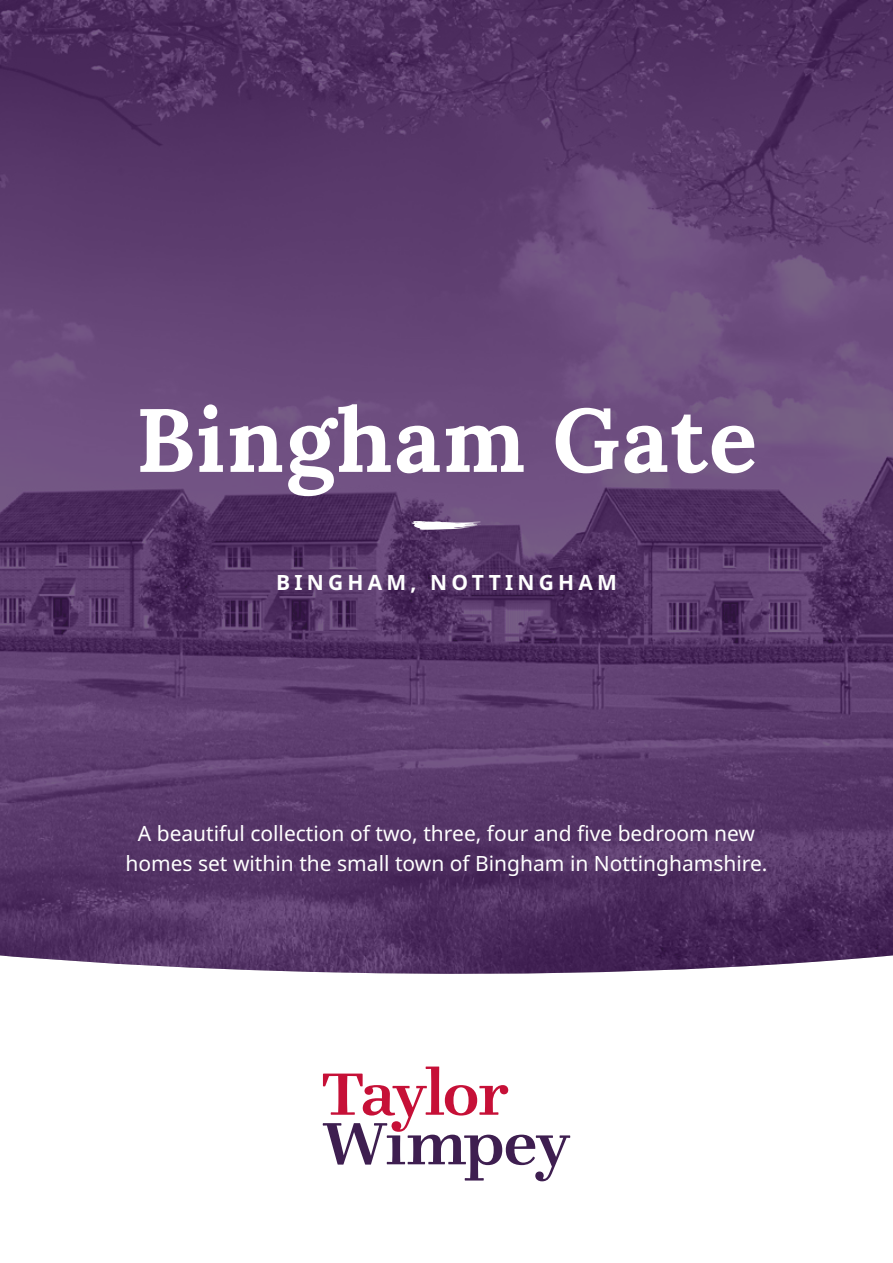
<style>
.page{position:relative;width:893px;height:1263px;background:#fff}
.page>*{position:absolute;margin:0;border:0;box-sizing:border-box;transform-origin:0 0}
.t1{font:89.55px "Lora";letter-spacing:.02em;color:#fff}
.t2{font:21px/30px "Noto Sans";color:#fff;text-align:center}
.t3{font:700 21px "Noto Sans";letter-spacing:.2em;color:#fff}
</style>
<div class="page">
<img style="left:0;top:0;width:893px;height:974px">
<svg style="left:323px;top:1066px;width:247px;height:115px"></svg>
<svg style="left:412px;top:521px;width:69px;height:9px"></svg>
<h1 class="t1" style="left:136px;top:372px;width:623px">Bingham Gate</h1>
<p class="t3" style="left:276px;top:567px;width:342px">BINGHAM, NOTTINGHAM</p>
<p class="t2" style="left:125px;top:819px;width:644px">A beautiful collection of two, three, four and five bedroom new homes set within the small town of Bingham in Nottinghamshire.</p>
</div>
